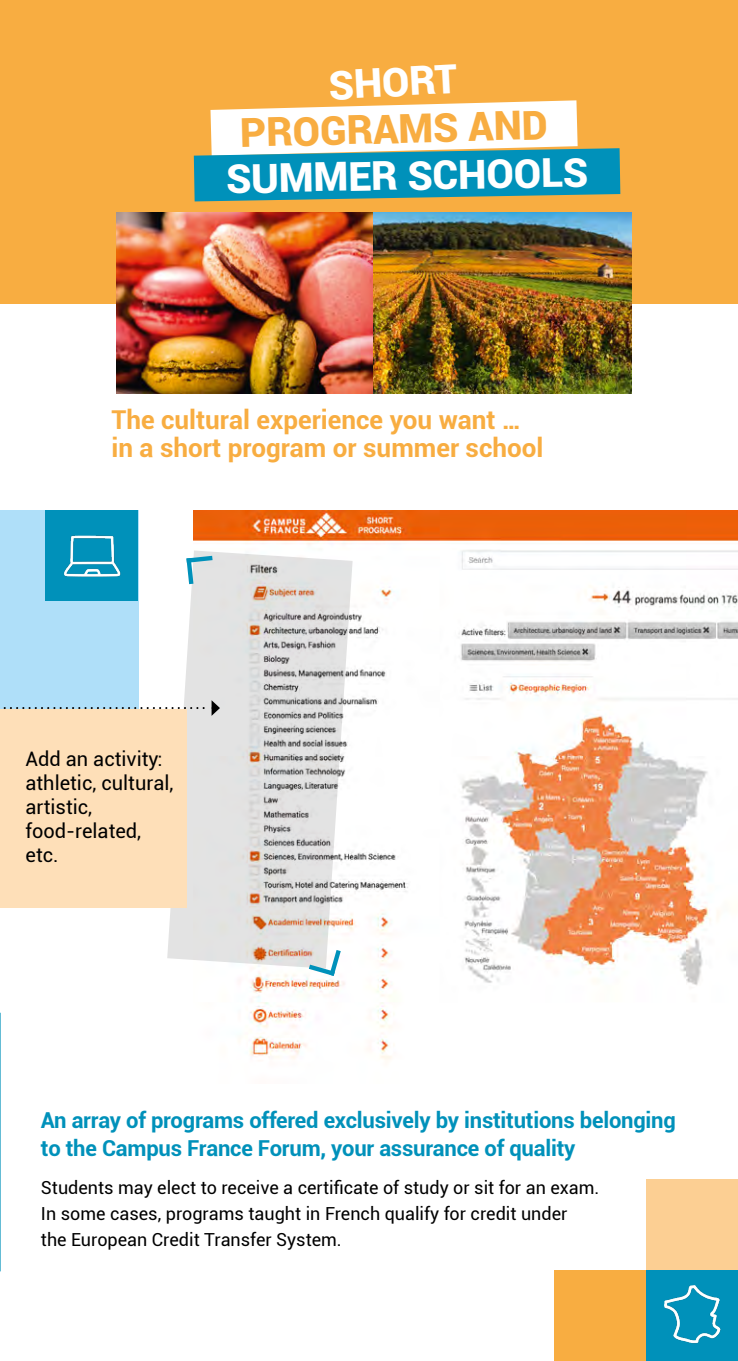
<style>
.page{position:relative;width:738px;height:1361px;background:#fff}
.page>*{position:absolute;margin:0;border:0;box-sizing:border-box;transform-origin:0 0}
.t1{font:900 40px "Roboto";color:#fff}
.t2{font:900 40px "Roboto";color:#f8ad41}
.t3{font:700 26px/28px "Roboto";color:#f8ad41}
.t4{font:700 22px/28px "Roboto";letter-spacing:-.01em;color:#0091ba}
.t5{font:20px/24px "Roboto";color:#000}
.t6{font:18px/26px "Roboto";color:#000}
</style>
<div class="page">
<div style="left:553px;top:1270px;width:93px;height:91px;background:#f8ad41"></div>
<div style="left:0;top:0;width:737px;height:303px;background:#f8ad41"></div>
<svg style="left:194px;top:100px;width:426px;height:101px;background:#8ac0c1"></svg>
<div style="left:646px;top:1270px;width:91px;height:91px;background:#0091ba"></div>
<div style="left:646px;top:1179px;width:91px;height:91px;background:#fccf93"></div>
<img style="left:664px;top:1285px;width:57px;height:59px">
<img style="left:116px;top:213px;width:257px;height:180px">
<img style="left:373px;top:213px;width:258px;height:180px">
<svg style="left:0;top:1012px;width:1px;height:259px"></svg>
<img style="left:194px;top:510px;width:543px;height:550px">
<svg style="left:167px;top:550px;width:185px;height:418px;background:#dbd9d8"></svg>
<div style="left:0;top:510px;width:138px;height:199px;background:#afdff9"></div>
<div style="left:0;top:709px;width:186px;height:198px;background:#fedfb8"></div>
<img style="left:45px;top:510px;width:93px;height:91px">
<svg style="left:3px;top:700px;width:217px;height:16px"></svg>
<svg style="left:182px;top:553px;width:35px;height:36px"></svg>
<svg style="left:304px;top:945px;width:40px;height:35px"></svg>
<p class="t1" style="left:327px;top:57px;width:130px;rotate:-3deg">SHORT</p>
<p class="t2" style="left:239px;top:106px;width:309px;rotate:-2deg">PROGRAMS AND</p>
<p class="t1" style="left:225px;top:150px;width:363px;rotate:-1deg">SUMMER SCHOOLS</p>
<p class="t3" style="left:111px;top:404px;width:433px">The cultural experience you want … in a short program or summer school</p>
<p class="t5" style="left:26px;top:746px;width:149px">Add an activity: athletic, cultural, artistic, food-related, etc.</p>
<p class="t4" style="left:41px;top:1105px;width:636px">An array of programs offered exclusively by institutions belonging to the Campus France Forum, your assurance of quality</p>
<p class="t6" style="left:41px;top:1173px;width:559px">Students may elect to receive a certificate of study or sit for an exam.<br>In some cases, programs taught in French qualify for credit under<br>the European Credit Transfer System.</p>
</div>
